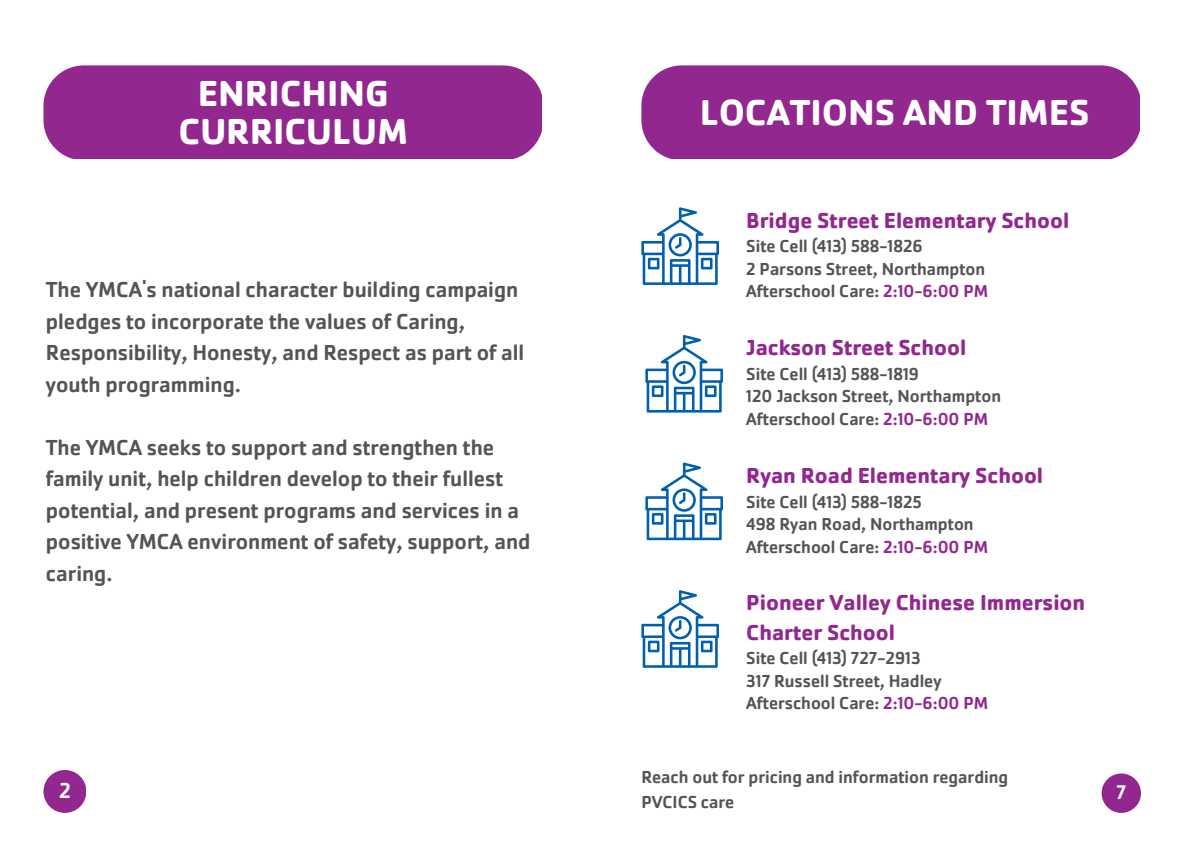
<style>
.page{position:relative;width:1188px;height:864px;background:#fff}
.page>*{position:absolute;margin:0;border:0;box-sizing:border-box;transform-origin:0 0}
.t1{font:700 37.5px/38.2px "Cachet Pro";color:#fff;text-align:center}
.t2{font:500 22.5px/31.5px "Cachet Pro";color:#545454}
.t3{font:700 22.5px/29.2px "Cachet Pro";color:#92278f}
.t4{font:500 22.35px "Cachet Pro";color:#fff}
.t5{font:500 20.55px "Cachet Pro";color:#fff}
.t6{font:500 18px/22.5px "Cachet Pro";color:#545454}
.s1{color:#92278f}
</style>
<div class="page">
<div style="left:641px;top:65px;width:499px;height:94px;background:#92278f"></div>
<div style="left:43px;top:65px;width:499px;height:94px;background:#92278f"></div>
<svg style="left:641px;top:207px;width:78px;height:78px"></svg>
<svg style="left:645px;top:335px;width:78px;height:78px"></svg>
<svg style="left:645px;top:463px;width:78px;height:77px"></svg>
<svg style="left:641px;top:590px;width:78px;height:78px"></svg>
<div style="left:43px;top:770px;width:43px;height:43px;background:#92278f;border-radius:50%"></div>
<div style="left:1102px;top:773px;width:39px;height:40px;background:#92278f;border-radius:50%"></div>
<h1 class="t1" style="left:179px;top:74px;width:231px">ENRICHING<br>CURRICULUM</h1>
<p class="t2" style="left:46px;top:274px;width:480px">The YMCA's national character building campaign pledges to incorporate the values of Caring, Responsibility, Honesty, and Respect as part of all youth programming.</p>
<p class="t2" style="left:46px;top:431px;width:486px">The YMCA seeks to support and strengthen the family unit, help children develop to their fullest potential, and present programs and services in a positive YMCA environment of safety, support, and caring.</p>
<h1 class="t1" style="left:700px;top:93px;width:392px">LOCATIONS AND TIMES</h1>
<p class="t3" style="left:746px;top:205px;width:324px">Bridge Street Elementary School</p>
<p class="t6" style="left:746px;top:235px;width:243px">Site Cell (413) 588-1826<br>2 Parsons Street, Northampton<br>Afterschool Care: <span class="s1">2:10-6:00 PM</span></p>
<p class="t3" style="left:746px;top:333px;width:221px">Jackson Street School</p>
<p class="t6" style="left:746px;top:363px;width:256px">Site Cell (413) 588-1819<br>120 Jackson Street, Northampton<br>Afterschool Care: <span class="s1">2:10-6:00 PM</span></p>
<p class="t3" style="left:746px;top:461px;width:298px">Ryan Road Elementary School</p>
<p class="t6" style="left:746px;top:490px;width:243px">Site Cell (413) 588-1825<br>498 Ryan Road, Northampton<br>Afterschool Care: <span class="s1">2:10-6:00 PM</span></p>
<p class="t3" style="left:746px;top:588px;width:340px">Pioneer Valley Chinese Immersion<br>Charter School</p>
<p class="t6" style="left:746px;top:647px;width:243px">Site Cell (413) 727-2913<br>317 Russell Street, Hadley<br>Afterschool Care: <span class="s1">2:10-6:00 PM</span></p>
<p class="t6" style="left:641px;top:765px;width:368px;line-height:24.8px">Reach out for pricing and information regarding<br>PVCICS care</p>
<p class="t4" style="left:59px;top:776px;width:13px">2</p>
<p class="t5" style="left:1116px;top:779px;width:11px">7</p>
</div>
